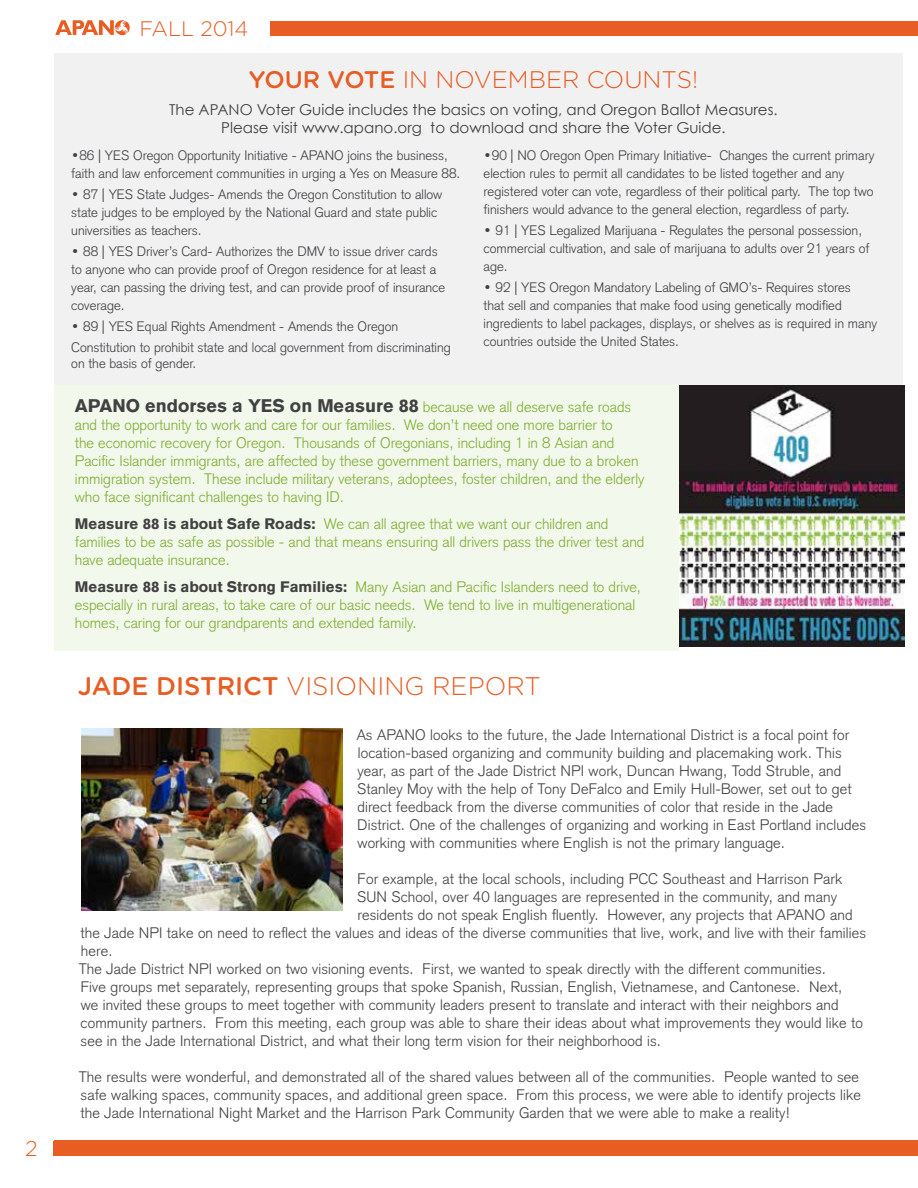
<style>
.page{position:relative;width:918px;height:1188px;background:#fff}
.page>*{position:absolute;margin:0;border:0;box-sizing:border-box;transform-origin:0 0}
.t1{font:300 25.5px "Gotham Rounded";color:#e75d24}
.t2{font:300 24px "Gotham Rounded";color:#e75d24}
.t3{font:300 21.3px "Gotham Rounded";color:#e75d24}
.t4{font:300 21px "Gotham Rounded";color:#e75d24}
.t5{font:900 18px "Akzidenz Grotesk";color:#414042}
.t6{font:300 15px/18px "Akzidenz Grotesk";letter-spacing:.01em;color:#414042}
.t7{font:300 15px/18px "Akzidenz Grotesk";color:#80af35}
.t8{font:15px/18px "Century Gothic";color:#414042;text-align:center}
.t9{font:300 13.5px/18px "Akzidenz Grotesk";color:#414042}
.s1{font-weight:500}
.s2{font-family:"Century Gothic";font-weight:400}
.s3{font-family:"Helvetica Neue";font-weight:400}
.s4{font-weight:300;font-size:15px;color:#80af35}
.s5{font-weight:900;color:#414042}
</style>
<div class="page">
<div style="left:54px;top:1141px;width:864px;height:15px;background:#e75d24"></div>
<div style="left:54px;top:1140px;width:864px;height:15px;background:#e75d24"></div>
<svg style="left:55px;top:20px;width:75px;height:15px"></svg>
<img style="left:81px;top:728px;width:262px;height:183px">
<div style="left:54px;top:371px;width:625px;height:280px;background:#f2f8eb"></div>
<div style="left:54px;top:53px;width:849px;height:332px;background:#f1f1f2"></div>
<img style="left:680px;top:385px;width:225px;height:262px">
<div style="left:270px;top:22px;width:648px;height:14px;background:#e75d24"></div>
<h3 class="t3" style="left:25px;top:1134px;width:14px">2</h3>
<h3 class="t4" style="left:139px;top:15px;width:111px">FALL 2014</h3>
<h2 class="t2" style="left:249px;top:63px;width:451px"><span class="s1">YOUR VOTE</span> IN NOVEMBER COUNTS!</h2>
<p class="t8" style="left:169px;top:100px;width:610px">The APANO Voter Guide includes the basics on voting, and Oregon Ballot Measures.<br>Please visit www.apano.org to download and share the Voter Guide.</p>
<p class="t9" style="left:71px;top:146px;width:391px"><span class="s2">•</span>86 <span class="s3">|</span> YES Oregon Opportunity Initiative - APANO joins the business, faith and law enforcement communities in urging a Yes on Measure 88.</p>
<p class="t9" style="left:71px;top:185px;width:373px"><span class="s2">•</span> 87 <span class="s3">|</span> YES State Judges- Amends the Oregon Constitution to allow state judges to be employed by the National Guard and state public universities as teachers.</p>
<p class="t9" style="left:71px;top:242px;width:376px"><span class="s2">•</span> 88 <span class="s3">|</span> YES Driver’s Card- Authorizes the DMV to issue driver cards to anyone who can provide proof of Oregon residence for at least a year, can passing the driving test, and can provide proof of insurance coverage.</p>
<p class="t9" style="left:71px;top:316px;width:381px;line-height:21px"><span class="s2">•</span> 89 <span class="s3">|</span> YES Equal Rights Amendment - Amends the Oregon<br>Constitution to prohibit state and local government from discriminating</p>
<p class="t9" style="left:71px;top:354px;width:127px">on the basis of gender.</p>
<p class="t9" style="left:484px;top:146px;width:392px"><span class="s2">•</span>90 <span class="s3">|</span> NO Oregon Open Primary Initiative- Changes the current primary election rules to permit all candidates to be listed together and any registered voter can vote, regardless of their political party. The top two finishers would advance to the general election, regardless of party.</p>
<p class="t9" style="left:484px;top:221px;width:387px"><span class="s2">•</span> 91 <span class="s3">|</span> YES Legalized Marijuana - Regulates the personal possession, commercial cultivation, and sale of marijuana to adults over 21 years of age.</p>
<p class="t9" style="left:484px;top:278px;width:395px"><span class="s2">•</span> 92 <span class="s3">|</span> YES Oregon Mandatory Labeling of GMO’s- Requires stores<br>that sell and companies that make food using genetically modified ingredients to label packages, displays, or shelves as is required in many countries outside the United States.</p>
<p class="t5" style="left:75px;top:394px;width:558px">APANO endorses a YES on Measure 88 <span class="s4">because we all deserve safe roads</span></p>
<p class="t7" style="left:75px;top:415px;width:571px">and the opportunity to work and care for our families. We don’t need one more barrier to<br>the economic recovery for Oregon. Thousands of Oregonians, including 1 in 8 Asian and Pacific Islander immigrants, are affected by these government barriers, many due to a broken immigration system. These include military veterans, adoptees, foster children, and the elderly who face significant challenges to having ID.</p>
<p class="t7" style="left:75px;top:514px;width:571px"><span class="s5">Measure 88 is about Safe Roads:</span> We can all agree that we want our children and families to be as safe as possible - and that means ensuring all drivers pass the driver test and have adequate insurance.</p>
<p class="t7" style="left:75px;top:577px;width:568px"><span class="s5">Measure 88 is about Strong Families:</span> Many Asian and Pacific Islanders need to drive, especially in rural areas, to take care of our basic needs. We tend to live in multigenerational homes, caring for our grandparents and extended family.</p>
<h1 class="t1" style="left:78px;top:669px;width:465px"><span class="s1">JADE DISTRICT</span> VISIONING REPORT</h1>
<p class="t6" style="left:357px;top:726px;width:511px">As APANO looks to the future, the Jade International District is a focal point for location-based organizing and community building and placemaking work. This year, as part of the Jade District NPI work, Duncan Hwang, Todd Struble, and Stanley Moy with the help of Tony DeFalco and Emily Hull-Bower, set out to get direct feedback from the diverse communities of color that reside in the Jade District. One of the challenges of organizing and working in East Portland includes working with communities where English is not the primary language.</p>
<p class="t6" style="left:358px;top:870px;width:486px">For example, at the local schools, including PCC Southeast and Harrison Park</p>
<p class="t6" style="left:357px;top:888px;width:482px">SUN School, over 40 languages are represented in the community, and many</p>
<p class="t6" style="left:357px;top:906px;width:497px">residents do not speak English fluently. However, any projects that APANO and</p>
<p class="t6" style="left:81px;top:924px;width:787px">the Jade NPI take on need to reflect the values and ideas of the diverse communities that live, work, and live with their families</p>
<p class="t6" style="left:81px;top:942px;width:33px">here.</p>
<p class="t6" style="left:79px;top:960px;width:749px">The Jade District NPI worked on two visioning events. First, we wanted to speak directly with the different communities.</p>
<p class="t6" style="left:81px;top:978px;width:763px">Five groups met separately, representing groups that spoke Spanish, Russian, English, Vietnamese, and Cantonese. Next,</p>
<p class="t6" style="left:81px;top:996px;width:760px">we invited these groups to meet together with community leaders present to translate and interact with their neighbors and</p>
<p class="t6" style="left:81px;top:1014px;width:784px">community partners. From this meeting, each group was able to share their ideas about what improvements they would like to</p>
<p class="t6" style="left:81px;top:1032px;width:582px">see in the Jade International District, and what their long term vision for their neighborhood is.</p>
<p class="t6" style="left:79px;top:1068px;width:784px">The results were wonderful, and demonstrated all of the shared values between all of the communities. People wanted to see safe walking spaces, community spaces, and additional green space. From this process, we were able to identify projects like the Jade International Night Market and the Harrison Park Community Garden that we were able to make a reality!</p>
</div>
